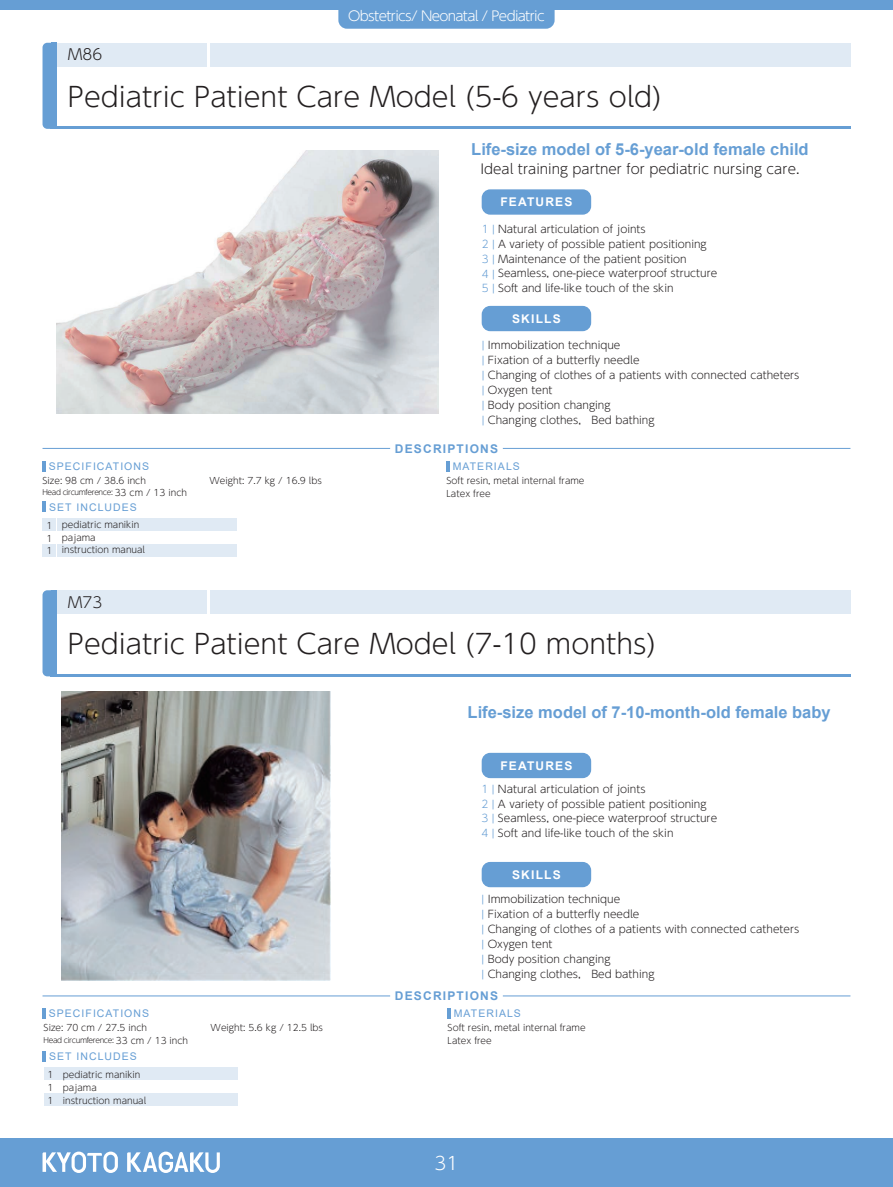
<style>
.page{position:relative;width:893px;height:1187px;background:#fff}
.page>*{position:absolute;margin:0;border:0;box-sizing:border-box;transform-origin:0 0}
.t1{font:300 27px "UD Shin Go Pr 6 N";color:#231f20}
.t2{font:300 18px "UD Shin Go Pr 6 N";color:#fff}
.t3{font:700 16.5px "Arial";color:#669ed4}
.t4{font:300 15px "UD Shin Go Pr 6 N";color:#231f20}
.t5{font:300 13.5px "UD Shin Go Pr 6 N";color:#231f20}
.t6{font:300 13.5px "UD Shin Go Pr 6 N";letter-spacing:-.05em;color:#fff}
.t7{font:700 12px "Arial";letter-spacing:.1em;color:#fff}
.t8{font:700 12px "Arial";letter-spacing:.1em;color:#669ed4}
.t9{font:300 10.5px/14.9px "UD Shin Go Pr 6 N";color:#231f20}
.t10{font:10.5px "Arial";letter-spacing:.1em;color:#669ed4}
.t11{font:300 9px/12.8px "UD Shin Go Pr 6 N";color:#231f20}
.t12{font:300 7.5px "UD Shin Go Pr 6 N";letter-spacing:-.05em;color:#231f20}
.s1{color:#669ed4}
.s2{font-size:9px}
</style>
<div class="page">
<div style="left:58px;top:517px;width:179px;height:13px;background:#e0eaf4"></div>
<div style="left:43px;top:517px;width:13px;height:13px;background:#e0eaf4"></div>
<div style="left:58px;top:543px;width:179px;height:13px;background:#e0eaf4"></div>
<div style="left:43px;top:543px;width:13px;height:13px;background:#e0eaf4"></div>
<div style="left:0;top:0;width:893px;height:9px;background:#669ed4"></div>
<hr style="left:50px;top:126px;width:800px;height:3px;background:#669ed4">
<hr style="left:50px;top:674px;width:800px;height:2px;background:#669ed4">
<div style="left:50px;top:43px;width:800px;height:24px;background:#e0eaf4"></div>
<div style="left:50px;top:590px;width:800px;height:24px;background:#e0eaf4"></div>
<hr style="left:207px;top:43px;width:3px;height:33px;background:#fff">
<hr style="left:207px;top:590px;width:3px;height:33px;background:#fff">
<div style="left:43px;top:43px;width:14px;height:86px;background:#669ed4;border-radius:5px"></div>
<div style="left:43px;top:590px;width:14px;height:86px;background:#669ed4;border-radius:5px"></div>
<div style="left:51px;top:43px;width:6px;height:86px;background:#669ed4"></div>
<div style="left:51px;top:590px;width:6px;height:86px;background:#669ed4"></div>
<div style="left:338px;top:9px;width:217px;height:20px;background:#669ed4"></div>
<div style="left:482px;top:189px;width:109px;height:26px;background:#669ed4;border-radius:9px"></div>
<div style="left:482px;top:752px;width:109px;height:26px;background:#669ed4;border-radius:9px"></div>
<div style="left:482px;top:306px;width:109px;height:25px;background:#669ed4;border-radius:9px"></div>
<div style="left:482px;top:861px;width:109px;height:26px;background:#669ed4;border-radius:9px"></div>
<svg style="left:43px;top:501px;width:3px;height:11px"></svg>
<svg style="left:43px;top:461px;width:3px;height:10px"></svg>
<hr style="left:446px;top:461px;width:4px;height:10px;background:#669ed4">
<hr style="left:43px;top:448px;width:347px;height:1px;background:#669ed4">
<hr style="left:43px;top:995px;width:347px;height:1px;background:#669ed4">
<hr style="left:503px;top:448px;width:347px;height:1px;background:#669ed4">
<hr style="left:503px;top:995px;width:347px;height:1px;background:#669ed4">
<div style="left:0;top:1137px;width:893px;height:49px;background:#669ed4"></div>
<img style="left:57px;top:151px;width:381px;height:262px">
<img style="left:62px;top:691px;width:269px;height:288px">
<div style="left:59px;top:1067px;width:179px;height:12px;background:#e0eaf4"></div>
<div style="left:44px;top:1067px;width:13px;height:12px;background:#e0eaf4"></div>
<div style="left:59px;top:1092px;width:179px;height:13px;background:#e0eaf4"></div>
<div style="left:44px;top:1092px;width:13px;height:13px;background:#e0eaf4"></div>
<svg style="left:43px;top:1051px;width:3px;height:10px"></svg>
<svg style="left:43px;top:1008px;width:3px;height:10px"></svg>
<svg style="left:448px;top:1008px;width:3px;height:10px"></svg>
<svg style="left:43px;top:1151px;width:75px;height:21px"></svg>
<svg style="left:127px;top:1151px;width:93px;height:21px"></svg>
<h3 class="t4" style="left:68px;top:43px;width:36px">M86</h3>
<p class="t6" style="left:348px;top:5px;width:198px">Obstetrics/ Neonatal / Pediatric</p>
<h1 class="t1" style="left:68px;top:75px;width:596px">Pediatric Patient Care Model (5-6 years old)</h1>
<h3 class="t3" style="left:471px;top:137px;width:339px">Life-size model of 5-6-year-old female child</h3>
<p class="t5" style="left:480px;top:158px;width:320px">Ideal training partner for pediatric nursing care.</p>
<p class="t7" style="left:500px;top:194px;width:74px">FEATURES</p>
<p class="t9" style="left:482px;top:221px;width:237px"><span class="s1">1 |</span> Natural articulation of joints<br><span class="s1">2 |</span> A variety of possible patient positioning<br><span class="s1">3 |</span> Maintenance of the patient position<br><span class="s1">4 |</span> Seamless, one-piece waterproof structure <span class="s1">5 |</span> Soft and life-like touch of the skin</p>
<p class="t7" style="left:512px;top:310px;width:50px">SKILLS</p>
<p class="t9" style="left:482px;top:337px;width:319px"><span class="s1">|</span> Immobilization technique<br><span class="s1">|</span> Fixation of a butterfly needle<br><span class="s1">|</span> Changing of clothes of a patients with connected catheters <span class="s1">|</span> Oxygen tent<br><span class="s1">|</span> Body position changing<br><span class="s1">|</span> Changing clothes, Bed bathing</p>
<p class="t8" style="left:395px;top:440px;width:105px">DESCRIPTIONS</p>
<p class="t10" style="left:49px;top:459px;width:102px">SPECIFICATIONS</p>
<p class="t10" style="left:453px;top:459px;width:69px">MATERIALS</p>
<p class="t11" style="left:43px;top:474px;width:105px">Size: 98 cm / 38.6 inch</p>
<p class="t12" style="left:43px;top:486px;width:146px">Head circumference: <span class="s2">33 cm / 13 inch</span></p>
<p class="t10" style="left:49px;top:499px;width:89px">SET INCLUDES</p>
<p class="t11" style="left:46px;top:518px;width:7px;text-align:justify">1<br>1<br>1</p>
<p class="t11" style="left:62px;top:517px;width:85px">pediatric manikin pajama instruction manual</p>
<h3 class="t4" style="left:68px;top:590px;width:36px">M73</h3>
<p class="t11" style="left:210px;top:474px;width:114px">Weight: 7.7 kg / 16.9 lbs</p>
<p class="t11" style="left:446px;top:474px;width:140px">Soft resin, metal internal frame<br>Latex free</p>
<h1 class="t1" style="left:68px;top:622px;width:590px">Pediatric Patient Care Model (7-10 months)</h1>
<h3 class="t3" style="left:468px;top:700px;width:365px">Life-size model of 7-10-month-old female baby</h3>
<p class="t7" style="left:500px;top:757px;width:74px">FEATURES</p>
<p class="t9" style="left:482px;top:780px;width:237px"><span class="s1">1 |</span> Natural articulation of joints<br><span class="s1">2 |</span> A variety of possible patient positioning<br><span class="s1">3 |</span> Seamless, one-piece waterproof structure <span class="s1">4 |</span> Soft and life-like touch of the skin</p>
<p class="t7" style="left:512px;top:866px;width:50px">SKILLS</p>
<p class="t9" style="left:482px;top:891px;width:319px"><span class="s1">|</span> Immobilization technique<br><span class="s1">|</span> Fixation of a butterfly needle<br><span class="s1">|</span> Changing of clothes of a patients with connected catheters <span class="s1">|</span> Oxygen tent<br><span class="s1">|</span> Body position changing<br><span class="s1">|</span> Changing clothes, Bed bathing</p>
<p class="t8" style="left:395px;top:987px;width:105px">DESCRIPTIONS</p>
<p class="t10" style="left:49px;top:1006px;width:102px">SPECIFICATIONS</p>
<p class="t10" style="left:454px;top:1006px;width:69px">MATERIALS</p>
<p class="t11" style="left:44px;top:1021px;width:105px">Size: 70 cm / 27.5 inch</p>
<p class="t12" style="left:44px;top:1034px;width:146px">Head circumference: <span class="s2">33 cm / 13 inch</span></p>
<p class="t10" style="left:49px;top:1048px;width:89px">SET INCLUDES</p>
<p class="t11" style="left:47px;top:1068px;width:7px;text-align:justify">1<br>1<br>1</p>
<p class="t11" style="left:63px;top:1068px;width:85px">pediatric manikin pajama instruction manual</p>
<p class="t11" style="left:211px;top:1021px;width:114px">Weight: 5.6 kg / 12.5 lbs</p>
<p class="t11" style="left:448px;top:1021px;width:140px">Soft resin, metal internal frame<br>Latex free</p>
<h2 class="t2" style="left:435px;top:1148px;width:25px">31</h2>
</div>
